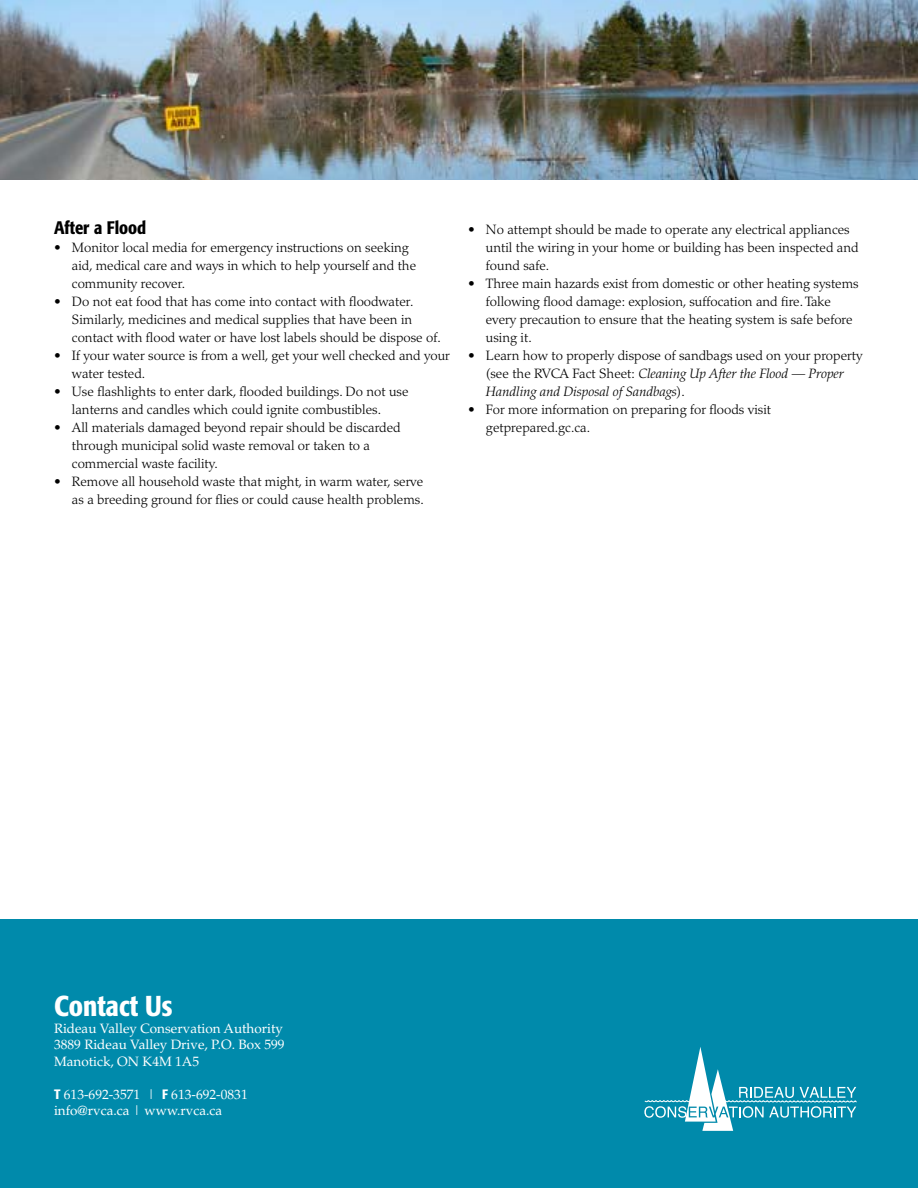
<style>
.page{position:relative;width:918px;height:1188px;background:#fff}
.page>*{position:absolute;margin:0;border:0;box-sizing:border-box;transform-origin:0 0}
.t1{font:500 condensed 28.5px "Formata";color:#fff}
.t2{font:500 condensed 18px "Formata";color:#000}
.t3{font:300 13.5px/18px "Palatino";color:#000}
.t4{font:13.5px/16.5px "Palatino";color:#fff}
.s1{font-style:italic}
.s2{font-family:"Formata";font-weight:500;font-stretch:condensed}
</style>
<div class="page">
<div style="left:0;top:920px;width:918px;height:268px;background:#008aab"></div>
<img style="left:0;top:0;width:918px;height:180px">
<svg style="left:644px;top:1047px;width:213px;height:84px"></svg>
<h2 class="t2" style="left:54px;top:217px;width:94px">After a Flood</h2>
<p class="t3" style="left:72px;top:239px;width:346px;text-indent:-18px">• Monitor local media for emergency instructions on seeking aid, medical care and ways in which to help yourself and the community recover.</p>
<p class="t3" style="left:72px;top:293px;width:370px;text-indent:-18px">• Do not eat food that has come into contact with floodwater.<br>Similarly, medicines and medical supplies that have been in contact with flood water or have lost labels should be dispose of.</p>
<p class="t3" style="left:72px;top:347px;width:380px;text-indent:-18px">• If your water source is from a well, get your well checked and your water tested.</p>
<p class="t3" style="left:72px;top:383px;width:338px;text-indent:-18px">• Use flashlights to enter dark, flooded buildings. Do not use lanterns and candles which could ignite combustibles.</p>
<p class="t3" style="left:72px;top:419px;width:330px;text-indent:-18px">• All materials damaged beyond repair should be discarded through municipal solid waste removal or taken to a commercial waste facility.</p>
<p class="t3" style="left:54px;top:473px;width:371px;text-align:right">• Remove all household waste that might, in warm water, serve as a breeding ground for flies or could cause health problems.</p>
<p class="t3" style="left:486px;top:221px;width:374px;text-indent:-18px">• No attempt should be made to operate any electrical appliances until the wiring in your home or building has been inspected and found safe.</p>
<p class="t3" style="left:486px;top:275px;width:374px;text-indent:-18px">• Three main hazards exist from domestic or other heating systems following flood damage: explosion, suffocation and fire. Take every precaution to ensure that the heating system is safe before using it.</p>
<p class="t3" style="left:486px;top:347px;width:378px;text-indent:-18px">• Learn how to properly dispose of sandbags used on your property (see the RVCA Fact Sheet: <span class="s1">Cleaning Up After the Flood — Proper<br>Handling and Disposal of Sandbags</span>).</p>
<p class="t3" style="left:486px;top:401px;width:287px;text-indent:-18px">• For more information on preparing for floods visit getprepared.gc.ca.</p>
<h1 class="t1" style="left:54px;top:989px;width:120px">Contact Us</h1>
<p class="t4" style="left:54px;top:1020px;width:232px">Rideau Valley Conservation Authority<br>3889 Rideau Valley Drive, P.O. Box 599<br>Manotick, ON K4M 1A5</p>
<p class="t4" style="left:54px;top:1086px;width:195px"><span class="s2">T</span> 613-692-3571 | <span class="s2">F</span> 613-692-0831 info@rvca.ca | www.rvca.ca</p>
</div>
